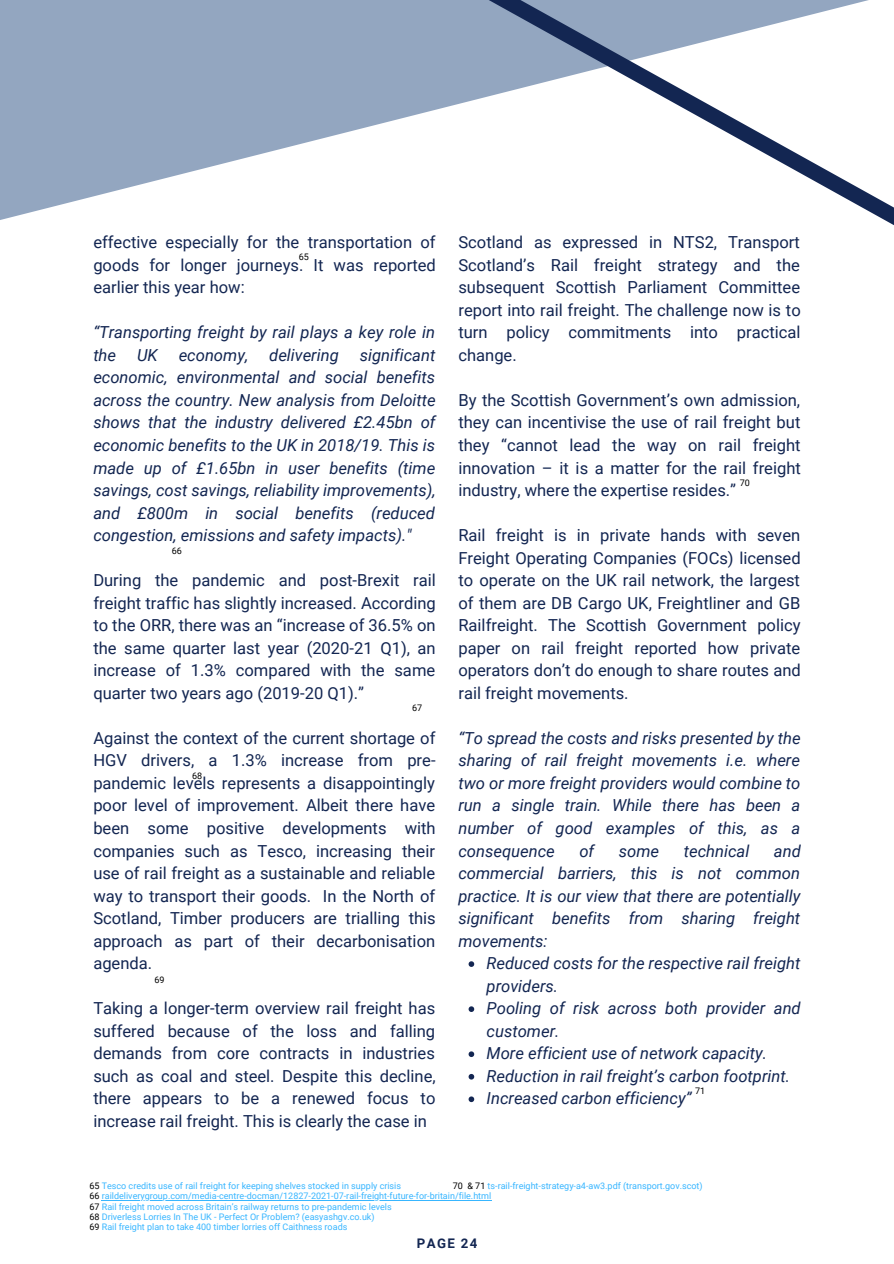
<style>
.page{position:relative;width:894px;height:1264px;background:#fff}
.page>*{position:absolute;margin:0;border:0;box-sizing:border-box;transform-origin:0 0}
.t1{font:16.5px/22.5px "Roboto";color:#132652;text-align:justify}
.t2{font:italic 16.5px/22.5px "Roboto";color:#132652;text-align:justify}
.t3{font:700 13.2px "Roboto";letter-spacing:.1em;color:#132652}
.t4{font:9px "Roboto";color:#38b6ff}
.t5{font:9px "Roboto";color:#000}
.s1{color:#000}
</style>
<div class="page">
<svg style="left:0;top:0;width:459px;height:220px;fill:#93a6c0"></svg>
<svg style="left:468px;top:961px;width:6px;height:5px"></svg>
<svg style="left:468px;top:1006px;width:6px;height:5px"></svg>
<svg style="left:468px;top:1051px;width:6px;height:6px"></svg>
<svg style="left:468px;top:1073px;width:6px;height:6px"></svg>
<svg style="left:468px;top:1096px;width:6px;height:6px"></svg>
<svg style="left:459px;top:0;width:434px;height:225px"></svg>
<hr style="left:102px;top:1200px;width:389px;height:1px;background:#38b6ff">
<p class="t1" style="left:93px;top:231px;width:344px">effective especially for the transportation of goods for longer journeys. It was reported earlier this year how:</p>
<p class="t2" style="left:93px;top:321px;width:343px">“Transporting freight by rail plays a key role in the</p>
<p class="t5" style="left:299px;top:251px;width:12px">65</p>
<p class="t2" style="left:93px;top:344px;width:344px;text-indent:266px">significant economic, environmental and social benefits across the country. New analysis from Deloitte shows that the industry delivered £2.45bn of economic benefits to the UK in 2018/19. This is made up of £1.65bn in user benefits (time savings, cost savings, reliability improvements), and £800m in social benefits (reduced congestion, emissions and safety impacts)."</p>
<p class="t1" style="left:93px;top:569px;width:344px">During the pandemic and post-Brexit rail freight traffic has slightly increased. According to the ORR, there was an “increase of 36.5% on the same quarter last year (2020-21 Q1), an increase of 1.3% compared with the same quarter two years ago (2019-20 Q1).”</p>
<p class="t1" style="left:93px;top:727px;width:344px">Against the context of the current shortage of HGV drivers, a 1.3% increase from pre&shy;pandemic levels represents a disappointingly poor level of improvement. Albeit there have been some positive developments with companies such as Tesco, increasing their use of rail freight as a sustainable and reliable way to transport their goods. In the North of Scotland, Timber producers are trialling this approach as part of their decarbonisation agenda.</p>
<p class="t1" style="left:93px;top:997px;width:344px">Taking a longer-term overview rail freight has suffered because of the loss and falling demands from core contracts in industries such as coal and steel. Despite this decline, there appears to be a renewed focus to increase rail freight. This is clearly the case in</p>
<p class="t2" style="left:137px;top:344px;width:22px">UK</p>
<p class="t2" style="left:179px;top:344px;width:71px">economy,</p>
<p class="t2" style="left:269px;top:344px;width:71px">delivering</p>
<p class="t5" style="left:172px;top:546px;width:12px">66</p>
<p class="t5" style="left:412px;top:702px;width:12px">67</p>
<p class="t5" style="left:192px;top:770px;width:12px">68</p>
<p class="t5" style="left:154px;top:974px;width:12px">69</p>
<p class="t1" style="left:458px;top:231px;width:344px">Scotland as expressed in NTS2, Transport Scotland’s Rail freight strategy and the subsequent Scottish Parliament Committee report into rail freight. The challenge now is to turn policy commitments into practical change.</p>
<p class="t1" style="left:458px;top:389px;width:344px">By the Scottish Government’s own admission, they can incentivise the use of rail freight but they “cannot lead the way on rail freight innovation – it is a matter for the rail freight industry, where the expertise resides.”</p>
<p class="t1" style="left:458px;top:524px;width:344px">Rail freight is in private hands with seven Freight Operating Companies (FOCs) licensed to operate on the UK rail network, the largest of them are DB Cargo UK, Freightliner and GB Railfreight. The Scottish Government policy paper on rail freight reported how private operators don’t do enough to share routes and rail freight movements.</p>
<p class="t2" style="left:458px;top:727px;width:343px">“To spread the costs and risks presented by the sharing of rail freight movements i.e. where two or more freight providers would combine to run a single train. While there has been a number of good examples of this, as a consequence</p>
<p class="t5" style="left:739px;top:477px;width:12px">70</p>
<p class="t2" style="left:579px;top:839px;width:16px">of</p>
<p class="t2" style="left:618px;top:839px;width:42px">some</p>
<p class="t2" style="left:683px;top:839px;width:67px">technical</p>
<p class="t2" style="left:458px;top:839px;width:344px;text-indent:315px">and commercial barriers, this is not common practice. It is our view that there are potentially significant benefits from sharing freight movements:</p>
<p class="t2" style="left:486px;top:952px;width:315px;text-align:left">Reduced costs for the respective rail freight providers.<br>Pooling of risk across both provider and customer.<br>More efficient use of network capacity.<br>Reduction in rail freight’s carbon footprint.<br>Increased carbon efficiency”</p>
<p class="t5" style="left:695px;top:1085px;width:12px">71</p>
<p class="t4" style="left:453px;top:1180px;width:251px"><span class="s1">70 &amp; 71</span> ts-rail-freight-strategy-a4-aw3.pdf (transport.gov.scot)</p>
<p class="t4" style="left:89px;top:1180px;width:313px"><span class="s1">65</span> Tesco credits use of rail freight for keeping shelves stocked in supply crisis</p>
<p class="t4" style="left:89px;top:1190px;width:403px"><span class="s1">66</span> raildeliverygroup.com/media-centre-docman/12827-2021-07-rail-freight-future-for-britain/file.html</p>
<p class="t4" style="left:89px;top:1201px;width:304px"><span class="s1">67</span> Rail freight moved across Britain’s railway returns to pre-pandemic levels</p>
<p class="t4" style="left:89px;top:1211px;width:286px"><span class="s1">68</span> Driverless Lorries In The UK - Perfect Or Problem? (easyashgv.co.uk)</p>
<p class="t4" style="left:89px;top:1221px;width:259px"><span class="s1">69</span> Rail freight plan to take 400 timber lorries off Caithness roads</p>
<p class="t3" style="left:417px;top:1235px;width:62px">PAGE 24</p>
</div>
